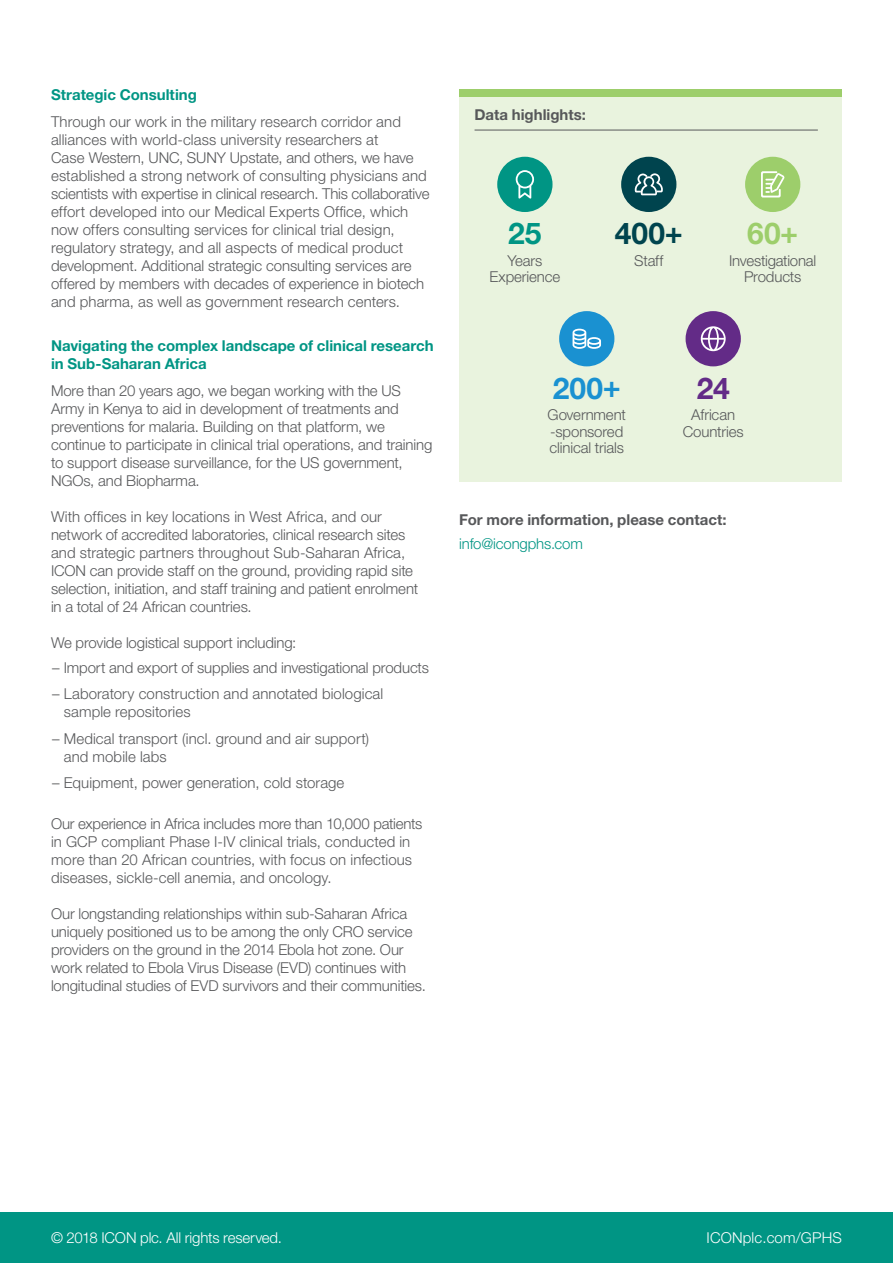
<style>
.page{position:relative;width:893px;height:1263px;background:#fff}
.page>*{position:absolute;margin:0;border:0;box-sizing:border-box;transform-origin:0 0}
.Body{font:700 30px "Helvetica Neue LT Std";color:#00444e}
.Body-2{font:700 30px "Helvetica Neue LT Std";color:#1a91d1}
.Body-3{font:700 30px "Helvetica Neue LT Std";color:#9dce6b}
.Body-4{font:700 30px "Helvetica Neue LT Std";color:#009584}
.Body-5{font:700 30px "Helvetica Neue LT Std";color:#632b87}
.Body-6{font:300 15px/18px "Helvetica Neue LT Std";letter-spacing:-.01em;color:#57585a}
.Heading{font:300 15px/18px "Helvetica Neue LT Std";letter-spacing:.005em;color:#57585a}
.Heading-2{font:700 15px/18px "Helvetica Neue LT Std";color:#009584}
.Sub_Headings_Grey{font:700 15px/24px "Helvetica Neue LT Std";color:#57585a}
.Body-7{font:300 15px "Helvetica Neue LT Std";letter-spacing:-.005em;color:#fff}
.s1{font-weight:300;color:#009584}
</style>
<div class="page">
<div style="left:459px;top:89px;width:383px;height:393px;background:#e9f3de"></div>
<hr style="left:475px;top:130px;width:343px;height:1px;background:#57585a">
<div style="left:459px;top:89px;width:383px;height:8px;background:#9dce6b"></div>
<div style="left:0;top:1212px;width:893px;height:51px;background:#009584"></div>
<div style="left:621px;top:157px;width:55px;height:55px;background:#00444e;border-radius:50%"></div>
<svg style="left:635px;top:173px;width:28px;height:22px"></svg>
<div style="left:497px;top:157px;width:55px;height:55px;background:#009584;border-radius:50%"></div>
<svg style="left:516px;top:170px;width:18px;height:29px"></svg>
<div style="left:745px;top:157px;width:55px;height:55px;background:#9dce6b;border-radius:50%"></div>
<svg style="left:761px;top:171px;width:24px;height:26px"></svg>
<div style="left:559px;top:311px;width:55px;height:55px;background:#1a91d1;border-radius:50%"></div>
<svg style="left:573px;top:329px;width:28px;height:20px"></svg>
<div style="left:686px;top:311px;width:55px;height:55px;background:#632b87;border-radius:50%"></div>
<svg style="left:701px;top:326px;width:25px;height:25px"></svg>
<p class="Heading-2" style="left:51px;top:85px;width:147px">Strategic Consulting</p>
<p class="Heading" style="left:51px;top:112px;width:380px">Through our work in the military research corridor and alliances with world-class university researchers at<br>Case Western, UNC, SUNY Upstate, and others, we have established a strong network of consulting physicians and scientists with expertise in clinical research. This collaborative effort developed into our Medical Experts Office, which now offers consulting services for clinical trial design, regulatory strategy, and all aspects of medical product development. Additional strategic consulting services are offered by members with decades of experience in biotech and pharma, as well as government research centers.</p>
<p class="Heading-2" style="left:51px;top:336px;width:384px">Navigating the complex landscape of clinical research in Sub-Saharan Africa</p>
<p class="Body-6" style="left:51px;top:381px;width:383px">More than 20 years ago, we began working with the US Army in Kenya to aid in development of treatments and preventions for malaria. Building on that platform, we continue to participate in clinical trial operations, and training to support disease surveillance, for the US government, NGOs, and Biopharma.</p>
<p class="Body-6" style="left:51px;top:507px;width:369px">With offices in key locations in West Africa, and our network of accredited laboratories, clinical research sites and strategic partners throughout Sub-Saharan Africa, ICON can provide staff on the ground, providing rapid site selection, initiation, and staff training and patient enrolment in a total of 24 African countries.</p>
<p class="Body-6" style="left:51px;top:633px;width:247px">We provide logistical support including:</p>
<p class="Heading" style="left:52px;top:658px;width:378px">– Import and export of supplies and investigational products</p>
<p class="Heading" style="left:64px;top:685px;width:321px;text-indent:-12px">– Laboratory construction and annotated biological sample repositories</p>
<p class="Heading" style="left:64px;top:729px;width:307px;text-indent:-12px">– Medical transport (incl. ground and air support) and mobile labs</p>
<p class="Heading" style="left:52px;top:774px;width:294px">– Equipment, power generation, cold storage</p>
<p class="Body-6" style="left:51px;top:814px;width:373px">Our experience in Africa includes more than 10,000 patients in GCP compliant Phase I-IV clinical trials, conducted in more than 20 African countries, with focus on infectious diseases, sickle-cell anemia, and oncology.</p>
<p class="Body-6" style="left:51px;top:904px;width:376px">Our longstanding relationships within sub-Saharan Africa uniquely positioned us to be among the only CRO service providers on the ground in the 2014 Ebola hot zone. Our work related to Ebola Virus Disease (EVD) continues with longitudinal studies of EVD survivors and their communities.</p>
<p class="Sub_Headings_Grey" style="left:475px;top:102px;width:113px">Data highlights:</p>
<p class="Body-3" style="left:747px;top:215px;width:53px">60+</p>
<p class="Body-4" style="left:508px;top:215px;width:35px">25</p>
<p class="Body" style="left:615px;top:215px;width:69px">400+</p>
<p class="Body-6" style="left:489px;top:252px;width:72px;line-height:16.5px;text-align:center">Years<br>Experience</p>
<p class="Body-6" style="left:729px;top:252px;width:89px;line-height:16.5px;text-align:center">Investigational<br>Products</p>
<p class="Body-6" style="left:634px;top:251px;width:31px">Staff</p>
<p class="Body-2" style="left:553px;top:369px;width:70px">200+</p>
<p class="Body-6" style="left:548px;top:406px;width:80px;line-height:16.5px">Government -sponsored clinical trials</p>
<p class="Body-5" style="left:697px;top:369px;width:34px">24</p>
<p class="Body-6" style="left:683px;top:406px;width:62px;line-height:16.5px;text-align:center">African<br>Countries</p>
<p class="Sub_Headings_Grey" style="left:459px;top:507px;width:269px">For more information, please contact: <span class="s1">info@icongphs.com</span></p>
<p class="Body-7" style="left:51px;top:1229px;width:232px">© 2018 ICON plc. All rights reserved.</p>
<p class="Body-7" style="left:707px;top:1229px;width:137px">ICONplc.com/GPHS</p>
</div>
